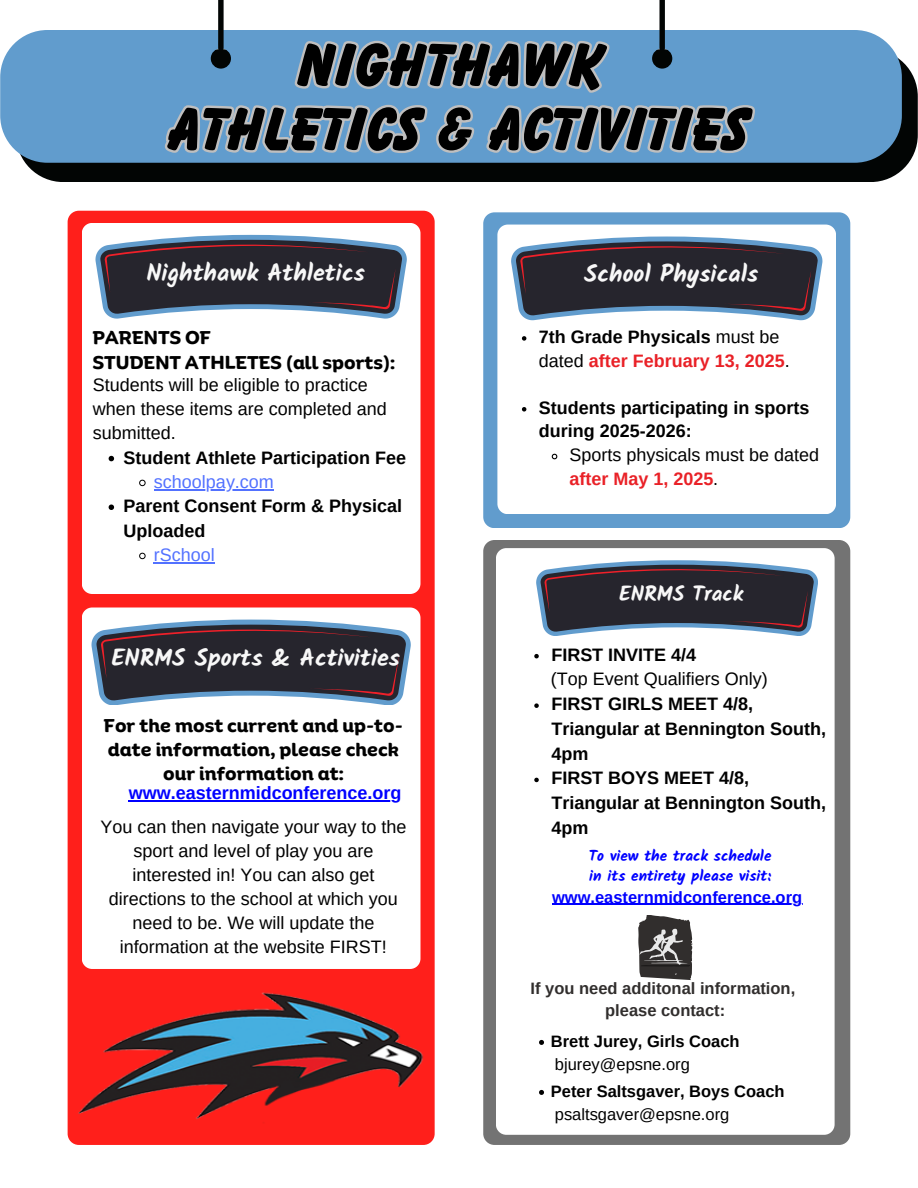
<style>
.page{position:relative;width:918px;height:1188px;background:#fff}
.page>*{position:absolute;margin:0;border:0;box-sizing:border-box;transform-origin:0 0}
.t1{font:700 expanded 64.5px/64.2px "Balloon D";color:#000;text-align:center}
.t2{font:700 24px "Kalam";color:#f8f8f8}
.t3{font:700 21.15px "Kalam";color:#f8f8f8}
.t4{font:18px/24px "Arimo";color:#000}
.t5{font:700 18px/24.8px "Arimo";color:#000}
.t6{font:700 18px/24px "Binate Display";color:#000}
.t7{font:700 18px/23.7px "Arimo";color:#e92127}
.t8{font:700 18px "Arimo";color:#00f}
.t9{font:18px "Arimo";color:#5271ff}
.t10{font:700 16.5px "Arimo";color:#000}
.t11{font:700 16.5px/22.5px "Arimo";color:#312e2d;text-align:center}
.t12{font:16.5px "Arimo";color:#000}
.t13{font:700 16.5px "Arimo";color:#00f}
.t14{font:700 15.15px "Kalam";color:#00f}
.s1{color:#000}
.s2{font-weight:400;color:#000}
.s3{font-weight:700;color:#e92127}
</style>
<div class="page">
<div style="left:16px;top:49px;width:902px;height:133px;background:#020504;border-radius:47px"></div>
<div style="left:0;top:30px;width:902px;height:133px;background:#619ccd"></div>
<svg style="left:218px;top:0;width:6px;height:52px"></svg>
<svg style="left:659px;top:0;width:6px;height:52px"></svg>
<svg style="left:292px;top:30px;width:320px;height:53px;background:#87aac7"></svg>
<svg style="left:162px;top:83px;width:596px;height:78px;background:#7fa7c8"></svg>
<div style="left:68px;top:211px;width:367px;height:934px;background:#ff1f1b;border-radius:11px"></div>
<div style="left:82px;top:223px;width:339px;height:371px;background:#fff;border-radius:10px"></div>
<img style="left:78px;top:992px;width:346px;height:131px">
<svg style="left:95px;top:235px;width:312px;height:84px;background:#515460"></svg>
<div style="left:82px;top:608px;width:339px;height:361px;background:#fff;border-radius:10px"></div>
<svg style="left:91px;top:620px;width:320px;height:84px;background:#4c4f5c"></svg>
<div style="left:483px;top:212px;width:367px;height:316px;background:#619ccd;border-radius:11px"></div>
<div style="left:497px;top:225px;width:339px;height:289px;background:#fff;border-radius:10px"></div>
<svg style="left:511px;top:237px;width:311px;height:83px;background:#4e515e"></svg>
<div style="left:483px;top:540px;width:367px;height:605px;background:#737373;border-radius:11px"></div>
<div style="left:496px;top:548px;width:339px;height:587px;background:#fff;border-radius:10px"></div>
<svg style="left:536px;top:560px;width:282px;height:75px;background:#4d515d"></svg>
<svg style="left:638px;top:915px;width:55px;height:65px;background:#5f5d5c"></svg>
<svg style="left:109px;top:456px;width:5px;height:5px"></svg>
<svg style="left:139px;top:479px;width:7px;height:7px"></svg>
<hr style="left:154px;top:489px;width:120px;height:2px;background:#5271ff">
<svg style="left:109px;top:505px;width:5px;height:5px"></svg>
<svg style="left:139px;top:552px;width:7px;height:7px"></svg>
<hr style="left:154px;top:562px;width:61px;height:2px;background:#5271ff">
<svg style="left:522px;top:336px;width:4px;height:5px"></svg>
<svg style="left:522px;top:407px;width:4px;height:5px"></svg>
<svg style="left:551px;top:453px;width:7px;height:7px"></svg>
<svg style="left:539px;top:1040px;width:5px;height:5px"></svg>
<svg style="left:539px;top:1090px;width:5px;height:5px"></svg>
<svg style="left:534px;top:654px;width:5px;height:4px"></svg>
<svg style="left:534px;top:703px;width:5px;height:5px"></svg>
<svg style="left:534px;top:778px;width:5px;height:4px"></svg>
<hr style="left:129px;top:800px;width:273px;height:2px;background:#00f">
<hr style="left:552px;top:904px;width:250px;height:1px;background:#00f">
<p class="t1" style="left:168px;top:43px;width:583px">NIGHTHAWK<br>ATHLETICS &amp; ACTIVITIES</p>
<h1 class="t2" style="left:146px;top:258px;width:220px">Nighthawk Athletics</h1>
<p class="t6" style="left:93px;top:323px;width:304px">PARENTS OF<br>STUDENT ATHLETES (all sports):</p>
<p class="t4" style="left:93px;top:372px;width:296px">Students will be eligible to practice when these items are completed and submitted.</p>
<p class="t5" style="left:123px;top:445px;width:284px">Student Athlete Participation Fee</p>
<p class="t9" style="left:154px;top:472px;width:121px">schoolpay.com</p>
<p class="t5" style="left:123px;top:494px;width:280px;line-height:24.3px">Parent Consent Form &amp; Physical<br>Uploaded</p>
<p class="t9" style="left:154px;top:545px;width:62px">rSchool</p>
<p class="t2" style="left:111px;top:644px;width:290px">ENRMS Sports &amp; Activities</p>
<h2 class="t6" style="left:104px;top:711px;width:301px;text-align:center">For the most current and up-to&shy;date information, please check our information at:</h2>
<h3 class="t4" style="left:100px;top:815px;width:308px;text-align:center">You can then navigate your way to the sport and level of play you are interested in! You can also get directions to the school at which you need to be. We will update the information at the website FIRST!</h3>
<p class="t8" style="left:129px;top:783px;width:274px">www.easternmidconference.org</p>
<h2 class="t2" style="left:584px;top:260px;width:176px">School Physicals</h2>
<h4 class="t7" style="left:539px;top:325px;width:252px"><span class="s1">7th Grade Physicals</span> <span class="s2">must be dated</span> after February 13, 2025<span class="s2">.</span></h4>
<h3 class="t5" style="left:539px;top:396px;width:272px;line-height:23.7px">Students participating in sports during 2025-2026:</h3>
<p class="t4" style="left:570px;top:443px;width:251px">Sports physicals must be dated <span class="s3">after May 1, 2025</span>.</p>
<h4 class="t3" style="left:619px;top:582px;width:126px">ENRMS Track</h4>
<p class="t5" style="left:551px;top:642px;width:146px">FIRST INVITE 4/4</p>
<p class="t4" style="left:551px;top:667px;width:218px">(Top Event Qualifiers Only)</p>
<h2 class="t5" style="left:551px;top:692px;width:276px">FIRST GIRLS MEET 4/8,<br>Triangular at Bennington South,<br>4pm</h2>
<p class="t5" style="left:551px;top:766px;width:276px">FIRST BOYS MEET 4/8,<br>Triangular at Bennington South,<br>4pm</p>
<p class="t14" style="left:589px;top:847px;width:184px">To view the track schedule</p>
<p class="t14" style="left:589px;top:867px;width:183px">in its entirety please visit:</p>
<h3 class="t13" style="left:552px;top:888px;width:252px">www.easternmidconference.org</h3>
<p class="t11" style="left:531px;top:977px;width:266px">If you need additonal information, please contact:</p>
<p class="t10" style="left:551px;top:1032px;width:190px">Brett Jurey, Girls Coach</p>
<h2 class="t12" style="left:555px;top:1055px;width:137px">bjurey@epsne.org</h2>
<p class="t10" style="left:551px;top:1083px;width:235px">Peter Saltsgaver, Boys Coach</p>
<p class="t12" style="left:555px;top:1106px;width:176px">psaltsgaver@epsne.org</p>
</div>
